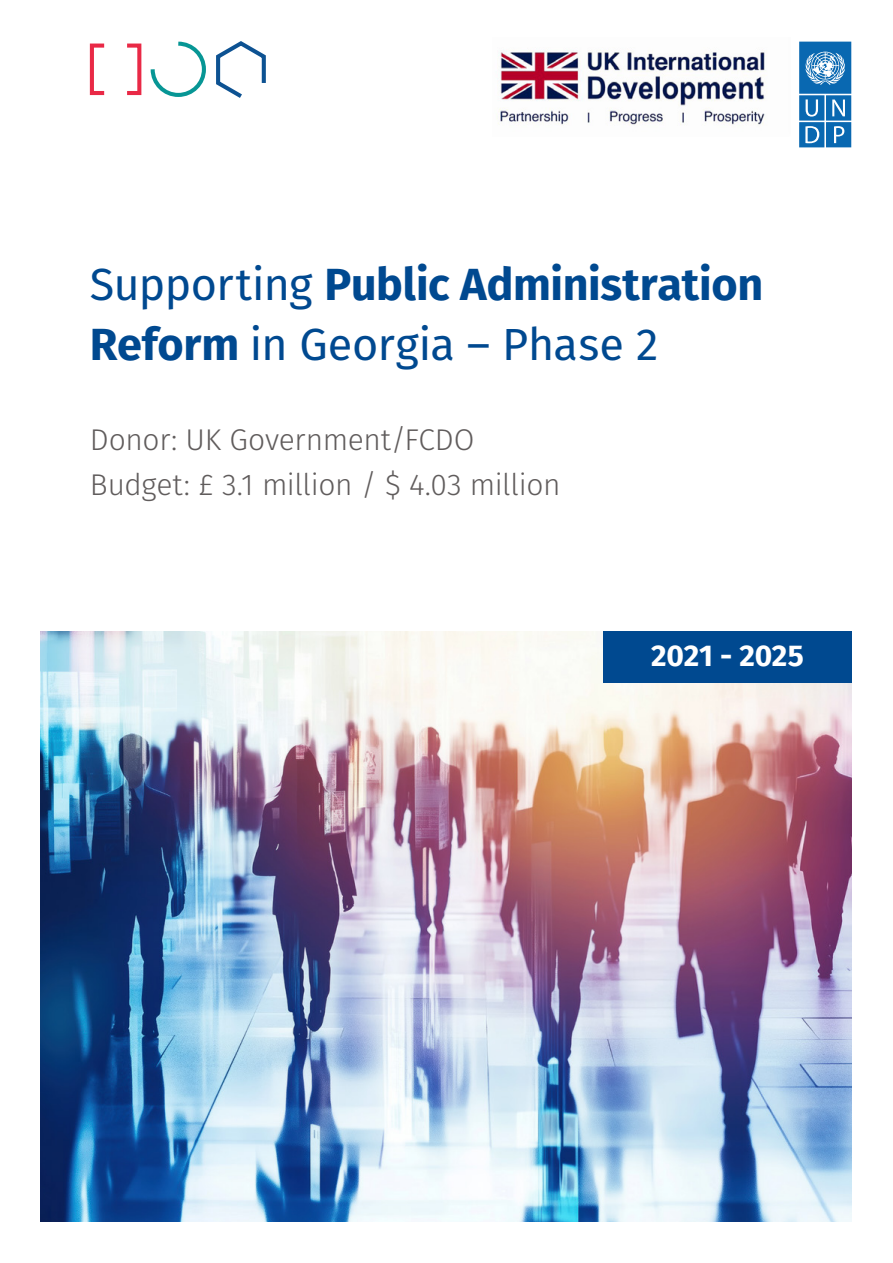
<style>
.page{position:relative;width:893px;height:1263px;background:#fff}
.page>*{position:absolute;margin:0;border:0;box-sizing:border-box;transform-origin:0 0}
.t1{font:45px/60px "Fira GO";letter-spacing:-.005em;color:#004990}
.t2{font:300 30px/45px "Fira GO";letter-spacing:-.01em;color:#605c5c}
.t3{font:700 30px "Fira GO";letter-spacing:-.01em;color:#fff}
.s1{font-weight:700}
</style>
<div class="page">
<img style="left:41px;top:631px;width:811px;height:591px">
<svg style="left:799px;top:42px;width:52px;height:105px;background:#3d88c1"></svg>
<svg style="left:89px;top:43px;width:53px;height:53px"></svg>
<svg style="left:150px;top:41px;width:56px;height:56px"></svg>
<svg style="left:216px;top:41px;width:50px;height:57px"></svg>
<img style="left:497px;top:49px;width:269px;height:77px">
<div style="left:603px;top:631px;width:249px;height:52px;background:#004990"></div>
<h1 class="t1" style="left:90px;top:254px;width:675px">Supporting <span class="s1">Public Administration<br>Reform</span> in Georgia – Phase 2</h1>
<p class="t2" style="left:90px;top:417px;width:472px">Donor: UK Government/FCDO<br>Budget: £ 3.1 million / $ 4.03 million</p>
<p class="t3" style="left:651px;top:638px;width:154px">2021 - 2025</p>
</div>
